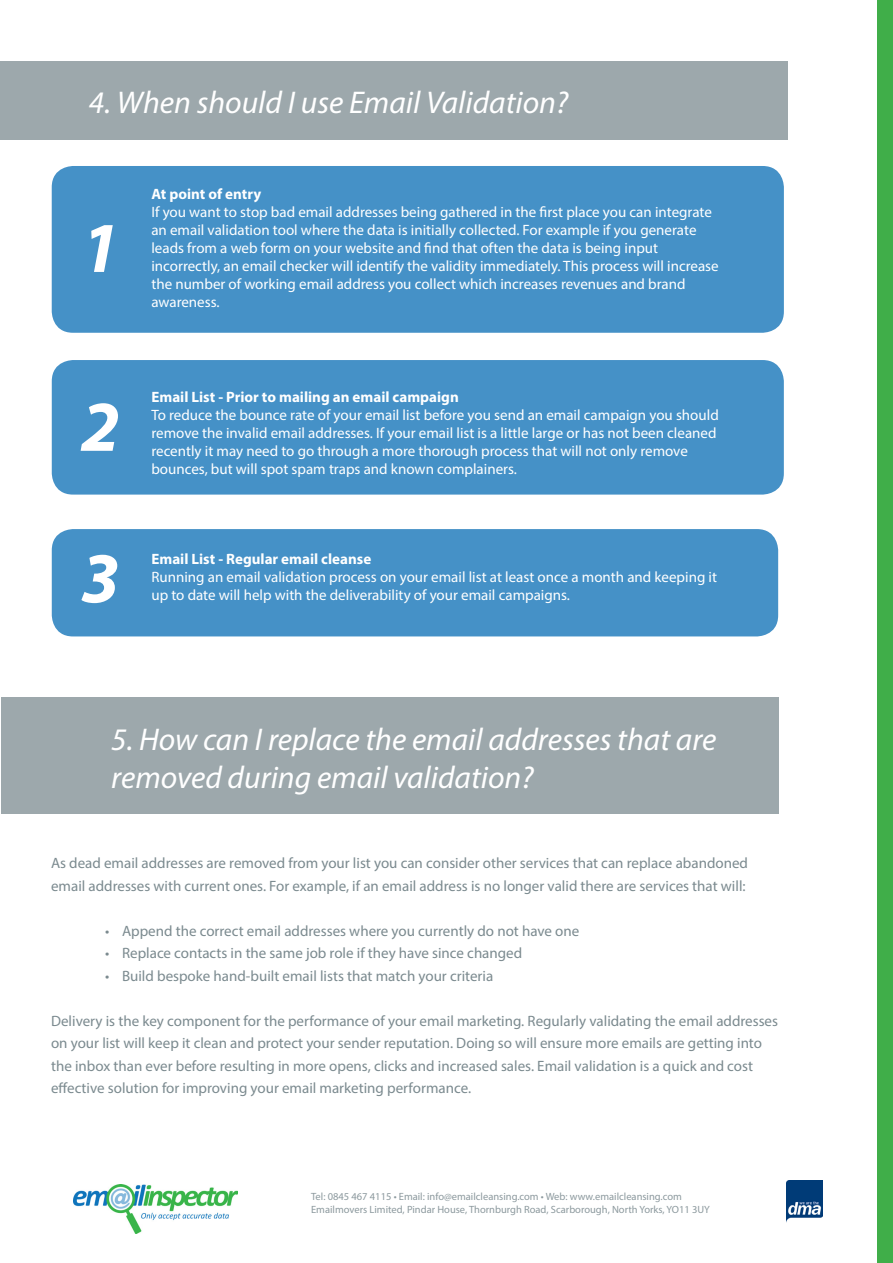
<style>
.page{position:relative;width:893px;height:1263px;background:#fff}
.page>*{position:absolute;margin:0;border:0;box-sizing:border-box;transform-origin:0 0}
.t1{font:italic 700 72px "Myriad Pro";color:#fff}
.t2{font:italic 31.5px/37.8px "Myriad Pro";color:#fff}
.t3{font:15px "Myriad Pro";color:#fff}
.t4{font:15px/22.5px "Myriad Pro";color:#7b8a8f}
.t5{font:700 15px "Myriad Pro";color:#fff}
.t6{font:10.5px/13.5px "Myriad Pro";color:#8c999e}
</style>
<div class="page">
<img style="left:786px;top:1181px;width:37px;height:42px">
<img style="left:73px;top:1184px;width:164px;height:50px">
<div style="left:878px;top:0;width:15px;height:1263px;background:#40ae49"></div>
<div style="left:0;top:62px;width:788px;height:78px;background:#9da8ac"></div>
<div style="left:52px;top:166px;width:732px;height:167px;background:#4591c7;border-radius:21px"></div>
<div style="left:52px;top:360px;width:732px;height:135px;background:#4591c7;border-radius:21px"></div>
<div style="left:52px;top:529px;width:726px;height:107px;background:#4591c7;border-radius:21px"></div>
<div style="left:1px;top:697px;width:777px;height:117px;background:#9da8ac"></div>
<p class="t2" style="left:89px;top:83px;width:481px">4. When should I use Email Validation?</p>
<p class="t1" style="left:81px;top:201px;width:40px">1</p>
<p class="t1" style="left:81px;top:380px;width:40px">2</p>
<p class="t1" style="left:81px;top:531px;width:40px">3</p>
<p class="t5" style="left:151px;top:185px;width:111px">At point of entry</p>
<p class="t3" style="left:151px;top:203px;width:562px">If you want to stop bad email addresses being gathered in the first place you can integrate</p>
<p class="t3" style="left:151px;top:221px;width:547px">an email validation tool where the data is initially collected. For example if you generate</p>
<p class="t3" style="left:151px;top:239px;width:508px">leads from a web form on your website and find that often the data is being input</p>
<p class="t3" style="left:151px;top:257px;width:569px">incorrectly, an email checker will identify the validity immediately. This process will increase</p>
<p class="t3" style="left:151px;top:275px;width:536px">the number of working email address you collect which increases revenues and brand</p>
<p class="t3" style="left:151px;top:293px;width:70px">awareness.</p>
<p class="t5" style="left:151px;top:387px;width:309px">Email List - Prior to mailing an email campaign</p>
<p class="t3" style="left:151px;top:405px;width:569px">To reduce the bounce rate of your email list before you send an email campaign you should</p>
<p class="t3" style="left:151px;top:423px;width:567px">remove the invalid email addresses. If your email list is a little large or has not been cleaned</p>
<p class="t3" style="left:151px;top:441px;width:538px">recently it may need to go through a more thorough process that will not only remove</p>
<p class="t3" style="left:151px;top:459px;width:367px">bounces, but will spot spam traps and known complainers.</p>
<p class="t5" style="left:151px;top:549px;width:221px">Email List - Regular email cleanse</p>
<p class="t3" style="left:151px;top:567px;width:567px">Running an email validation process on your email list at least once a month and keeping it</p>
<p class="t3" style="left:151px;top:585px;width:420px">up to date will help with the deliverability of your email campaigns.</p>
<p class="t2" style="left:111px;top:720px;width:607px">5. How can I replace the email addresses that are removed during email validation?</p>
<p class="t4" style="left:51px;top:852px;width:698px">As dead email addresses are removed from your list you can consider other services that can replace abandoned email addresses with current ones. For example, if an email address is no longer valid there are services that will:</p>
<p class="t4" style="left:105px;top:919px;width:476px">• Append the correct email addresses where you currently do not have one</p>
<p class="t4" style="left:105px;top:942px;width:419px">• Replace contacts in the same job role if they have since changed</p>
<p class="t4" style="left:105px;top:964px;width:390px">• Build bespoke hand-built email lists that match your criteria</p>
<p class="t4" style="left:51px;top:1009px;width:728px">Delivery is the key component for the performance of your email marketing. Regularly validating the email addresses on your list will keep it clean and protect your sender reputation. Doing so will ensure more emails are getting into the inbox than ever before resulting in more opens, clicks and increased sales. Email validation is a quick and cost effective solution for improving your email marketing performance.</p>
<p class="t6" style="left:311px;top:1189px;width:400px">Tel: 0845 467 4115 • Email: info@emailcleansing.com • Web: www.emailcleansing.com<br>Emailmovers Limited, Pindar House, Thornburgh Road, Scarborough, North Yorks, YO11 3UY</p>
</div>
